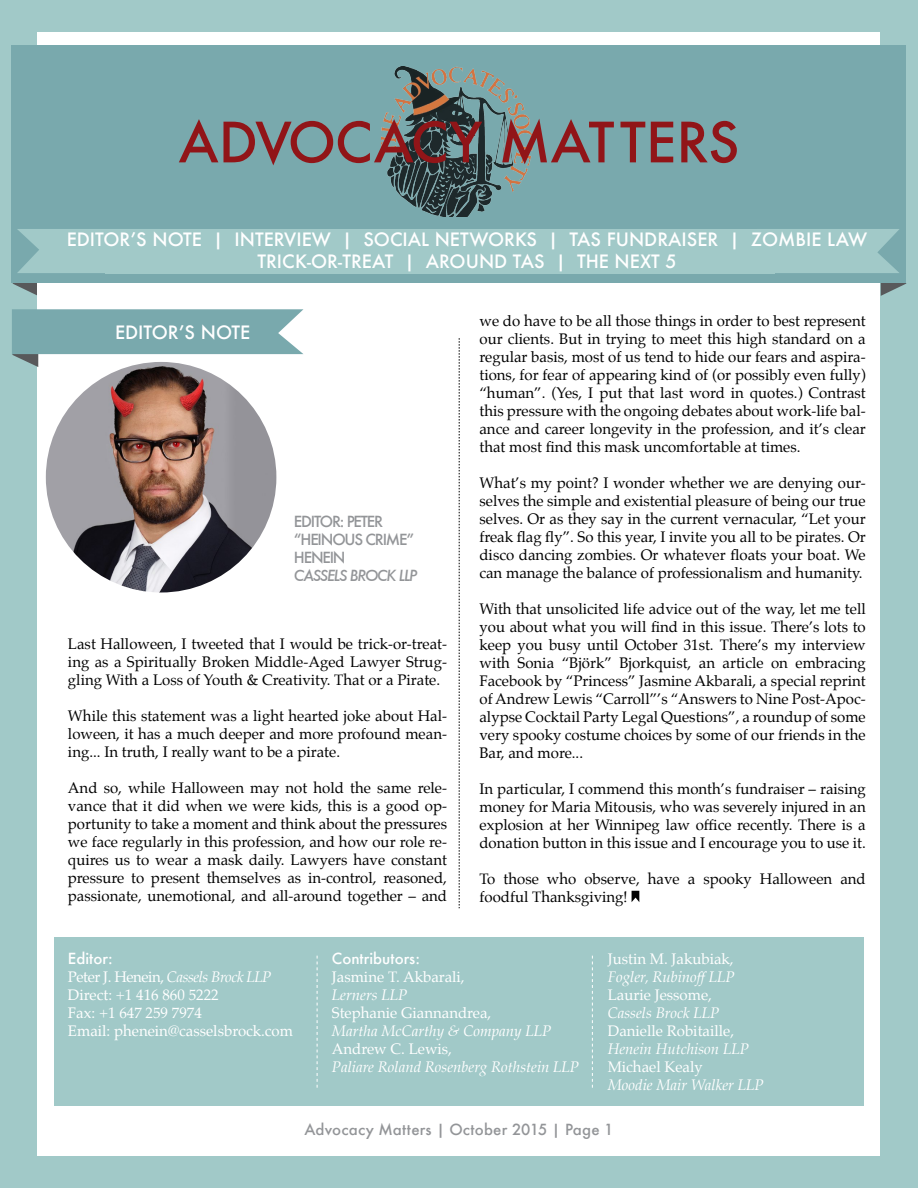
<style>
.page{position:relative;width:918px;height:1188px;background:#a1c9c8}
.page>*{position:absolute;margin:0;border:0;box-sizing:border-box;transform-origin:0 0}
.t1{font:500 54px "Futura";color:#911518}
.t2{font:500 18px/21.6px "Futura";color:#fff;text-align:center}
.t3{font:15px/18px "Palatino";color:#000;text-align:justify}
.t4{font:15px/18px "Palatino";color:#fff}
.t5{font:italic 15px "Palatino";color:#fff}
.t6{font:500 15px "Futura";letter-spacing:.015em;color:#939598}
.t7{font:500 15px/18px "Futura";letter-spacing:-.08em;color:#939598}
.t8{font:500 15px "Futura";color:#fff}
.t9{font:italic 500 15px "Futura";letter-spacing:-.08em;color:#939598}
.s1{font-style:italic}
</style>
<div class="page">
<div style="left:38px;top:32px;width:842px;height:1124px;background:#fff"></div>
<div style="left:12px;top:45px;width:894px;height:238px;background:#79a9ad"></div>
<svg style="left:459px;top:338px;width:1px;height:570px"></svg>
<img style="left:381px;top:66px;width:151px;height:151px">
<div style="left:105px;top:229px;width:669px;height:44px;background:#a1c9c8"></div>
<svg style="left:12px;top:229px;width:148px;height:67px"></svg>
<svg style="left:757px;top:229px;width:150px;height:67px"></svg>
<svg style="left:12px;top:309px;width:291px;height:58px"></svg>
<div style="left:54px;top:937px;width:810px;height:169px;background:#a1c9c8"></div>
<svg style="left:317px;top:956px;width:1px;height:132px"></svg>
<svg style="left:592px;top:956px;width:1px;height:132px"></svg>
<img style="left:46px;top:362px;width:230px;height:230px;border-radius:115px">
<svg style="left:632px;top:891px;width:7px;height:11px"></svg>
<h1 class="t1" style="left:179px;top:105px;width:562px">ADVOCACY MATTERS</h1>
<p class="t2" style="left:67px;top:229px;width:802px">EDITOR’S NOTE | INTERVIEW | SOCIAL NETWORKS | TAS FUNDRAISER | ZOMBIE LAW<br>TRICK-OR-TREAT | AROUND TAS | THE NEXT 5</p>
<p class="t2" style="left:115px;top:321px;width:137px">EDITOR’S NOTE</p>
<p class="t7" style="left:294px;top:513px;width:122px">EDITOR: PETER “HEINOUS CRIME”<br>HENEIN</p>
<p class="t9" style="left:294px;top:566px;width:125px">CASSELS BROCK LLP</p>
<p class="t3" style="left:68px;top:635px;width:381px">Last Halloween, I tweeted that I would be trick-or-treat&shy;ing as a Spiritually Broken Middle-Aged Lawyer Strug&shy;gling With a Loss of Youth &amp; Creativity. That or a Pirate.</p>
<p class="t3" style="left:68px;top:707px;width:381px">While this statement was a light hearted joke about Hal&shy;loween, it has a much deeper and more profound mean&shy;ing... In truth, I really want to be a pirate.</p>
<p class="t3" style="left:68px;top:779px;width:381px">And so, while Halloween may not hold the same rele&shy;vance that it did when we were kids, this is a good op&shy;portunity to take a moment and think about the pressures we face regularly in this profession, and how our role re&shy;quires us to wear a mask daily. Lawyers have constant pressure to present themselves as in-control, reasoned, passionate, unemotional, and all-around together – and</p>
<p class="t3" style="left:479px;top:312px;width:388px">we do have to be all those things in order to best represent our clients. But in trying to meet this high standard on a regular basis, most of us tend to hide our fears and aspira&shy;tions, for fear of appearing kind of (or possibly even fully) “human”. (Yes, I put that last word in quotes.) Contrast this pressure with the ongoing debates about work-life bal&shy;ance and career longevity in the profession, and it’s clear that most find this mask uncomfortable at times.</p>
<p class="t3" style="left:479px;top:474px;width:388px">What’s my point? I wonder whether we are denying our&shy;selves the simple and existential pleasure of being our true selves. Or as they say in the current vernacular, “Let your freak flag fly”. So this year, I invite you all to be pirates. Or disco dancing zombies. Or whatever floats your boat. We can manage the balance of professionalism and humanity.</p>
<p class="t3" style="left:479px;top:600px;width:388px">With that unsolicited life advice out of the way, let me tell you about what you will find in this issue. There’s lots to keep you busy until October 31st. There’s my interview with Sonia “Björk” Bjorkquist, an article on embracing Facebook by “Princess” Jasmine Akbarali, a special reprint of Andrew Lewis “Carroll”’s “Answers to Nine Post-Apoc&shy;alypse Cocktail Party Legal Questions”, a roundup of some very spooky costume choices by some of our friends in the Bar, and more...</p>
<p class="t3" style="left:479px;top:780px;width:388px">In particular, I commend this month’s fundraiser – raising money for Maria Mitousis, who was severely injured in an explosion at her Winnipeg law office recently. There is a donation button in this issue and I encourage you to use it.</p>
<p class="t3" style="left:479px;top:870px;width:388px">To those who observe, have a spooky Halloween and foodful Thanksgiving!</p>
<p class="t8" style="left:68px;top:948px;width:46px">Editor:</p>
<p class="t4" style="left:68px;top:968px;width:227px">Peter J. Henein, <span class="s1">Cassels Brock LLP<br></span>Direct: +1 416 860 5222<br>Fax: +1 647 259 7974<br>Email: phenein@casselsbrock.com</p>
<p class="t8" style="left:332px;top:948px;width:90px">Contributors:</p>
<p class="t4" style="left:332px;top:968px;width:134px">Jasmine T. Akbarali,</p>
<p class="t5" style="left:332px;top:982px;width:77px">Lerners LLP</p>
<p class="t4" style="left:332px;top:1004px;width:161px">Stephanie Giannandrea,</p>
<p class="t5" style="left:332px;top:1018px;width:221px">Martha McCarthy &amp; Company LLP</p>
<p class="t4" style="left:332px;top:1040px;width:122px">Andrew C. Lewis,</p>
<p class="t5" style="left:332px;top:1054px;width:249px">Paliare Roland Rosenberg Rothstein LLP</p>
<p class="t4" style="left:608px;top:950px;width:127px">Justin M. Jakubiak,</p>
<p class="t5" style="left:608px;top:964px;width:128px">Fogler, Rubinoff LLP</p>
<p class="t4" style="left:608px;top:986px;width:106px">Laurie Jessome,</p>
<p class="t5" style="left:608px;top:1000px;width:113px">Cassels Brock LLP</p>
<p class="t4" style="left:608px;top:1022px;width:128px">Danielle Robitaille,</p>
<p class="t5" style="left:608px;top:1036px;width:143px">Henein Hutchison LLP</p>
<p class="t4" style="left:608px;top:1058px;width:97px">Michael Kealy</p>
<p class="t5" style="left:608px;top:1072px;width:157px">Moodie Mair Walker LLP</p>
<p class="t6" style="left:304px;top:1119px;width:311px">Advocacy Matters | October 2015 | Page 1</p>
</div>
